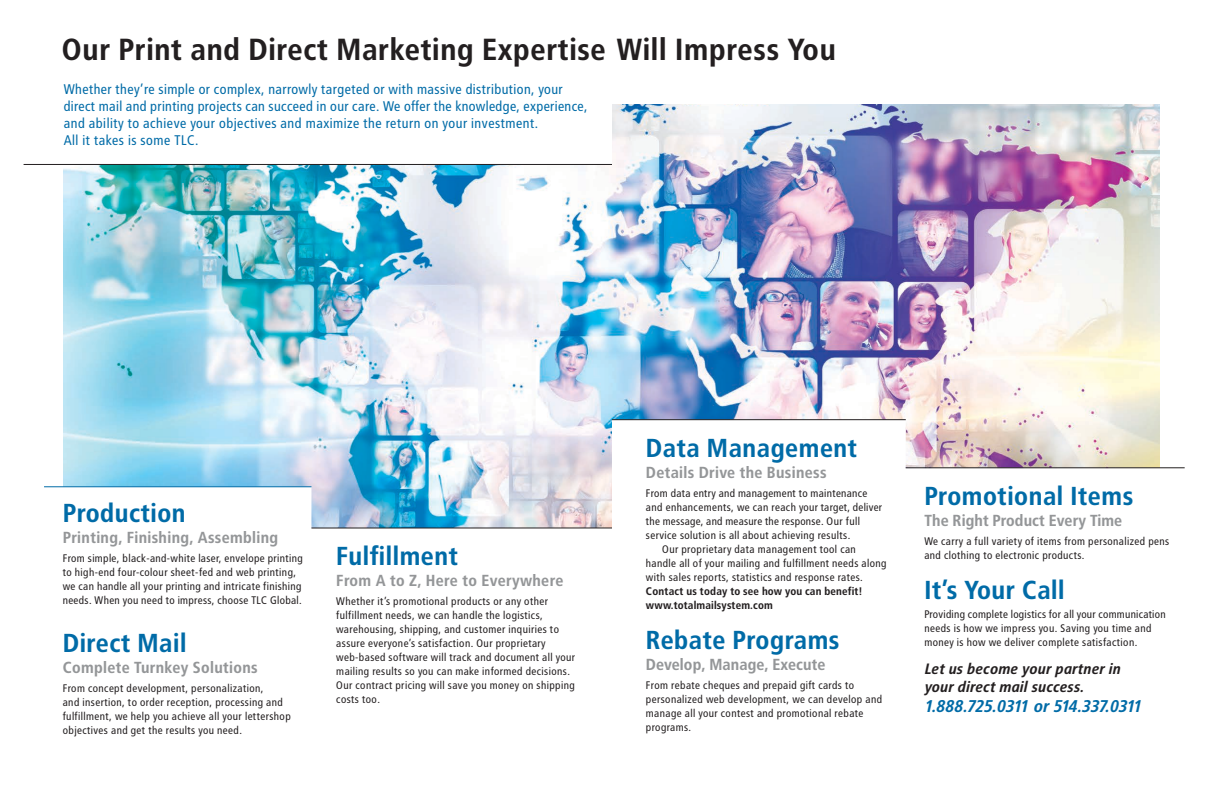
<style>
.page{position:relative;width:1224px;height:792px;background:#fff}
.page>*{position:absolute;margin:0;border:0;box-sizing:border-box;transform-origin:0 0}
.t1{font:700 30.5px "Transit";color:#231f20}
.t2{font:700 26px "Transit";color:#006ba7}
.t3{font:italic 700 17px "Transit";letter-spacing:-.045em;color:#006ba7}
.t4{font:700 16px "Transit";color:#949698}
.t5{font:italic 700 15px/18px "Transit";color:#231f20}
.t6{font:14px/17px "Transit";letter-spacing:-.005em;color:#006ba7}
.t7{font:11px/14px "Transit";color:#231f20}
.t8{font:700 11px/14px "Transit";letter-spacing:-.005em;color:#231f20}
</style>
<div class="page">
<img style="left:64px;top:104px;width:1096px;height:316px">
<div style="left:160px;top:52px;width:452px;height:112px;background:#fff"></div>
<svg style="left:64px;top:104px;width:96px;height:60px"></svg>
<svg style="left:45px;top:420px;width:1140px;height:108px"></svg>
<hr style="left:906px;top:468px;width:279px;height:1px;background:#231f20">
<hr style="left:612px;top:419px;width:294px;height:1px;background:#231f20">
<hr style="left:311px;top:528px;width:301px;height:1px;background:#231f20">
<hr style="left:44px;top:487px;width:267px;height:1px;background:#006ba7">
<hr style="left:24px;top:164px;width:588px;height:1px;background:#231f20">
<h1 class="t1" style="left:62px;top:31px;width:776px">Our Print and Direct Marketing Expertise Will Impress You</h1>
<p class="t6" style="left:64px;top:80px;width:526px">Whether they’re simple or complex, narrowly targeted or with massive distribution, your direct mail and printing projects can succeed in our care. We offer the knowledge, experience, and ability to achieve your objectives and maximize the return on your investment.<br>All it takes is some TLC.</p>
<h2 class="t2" style="left:63px;top:498px;width:125px">Production</h2>
<h3 class="t4" style="left:63px;top:528px;width:217px">Printing, Finishing, Assembling</h3>
<p class="t7" style="left:63px;top:552px;width:242px">From simple, black-and-white laser, envelope printing to high-end four-colour sheet-fed and web printing, we can handle all your printing and intricate finishing needs. When you need to impress, choose TLC Global.</p>
<h2 class="t2" style="left:63px;top:627px;width:126px">Direct Mail</h2>
<h3 class="t4" style="left:63px;top:658px;width:197px">Complete Turnkey Solutions</h3>
<p class="t7" style="left:63px;top:681px;width:230px">From concept development, personalization,<br>and insertion, to order reception, processing and fulfillment, we help you achieve all your lettershop objectives and get the results you need.</p>
<h2 class="t2" style="left:336px;top:541px;width:124px">Fulfillment</h2>
<h3 class="t4" style="left:336px;top:571px;width:229px">From A to Z, Here to Everywhere</h3>
<p class="t7" style="left:336px;top:594px;width:241px">Whether it’s promotional products or any other fulfillment needs, we can handle the logistics, warehousing, shipping, and customer inquiries to assure everyone’s satisfaction. Our proprietary web-based software will track and document all your mailing results so you can make informed decisions.<br>Our contract pricing will save you money on shipping costs too.</p>
<h2 class="t2" style="left:646px;top:433px;width:213px">Data Management</h2>
<h3 class="t4" style="left:646px;top:463px;width:182px">Details Drive the Business</h3>
<p class="t7" style="left:646px;top:486px;width:223px">From data entry and management to maintenance</p>
<p class="t7" style="left:646px;top:500px;width:238px">and enhancements, we can reach your target, deliver</p>
<p class="t7" style="left:646px;top:514px;width:216px">the message, and measure the response. Our full</p>
<p class="t7" style="left:646px;top:528px;width:206px">service solution is all about achieving results.</p>
<p class="t7" style="left:662px;top:542px;width:196px">Our proprietary data management tool can</p>
<p class="t7" style="left:646px;top:556px;width:243px">handle all of your mailing and fulfillment needs along</p>
<p class="t7" style="left:646px;top:570px;width:219px">with sales reports, statistics and response rates.</p>
<p class="t8" style="left:646px;top:584px;width:219px">Contact us today to see how you can benefit! www.totalmailsystem.com</p>
<h2 class="t2" style="left:646px;top:625px;width:196px">Rebate Programs</h2>
<h3 class="t4" style="left:646px;top:655px;width:181px">Develop, Manage, Execute</h3>
<p class="t7" style="left:646px;top:678px;width:238px">From rebate cheques and prepaid gift cards to personalized web development, we can develop and manage all your contest and promotional rebate programs.</p>
<h2 class="t2" style="left:924px;top:481px;width:211px">Promotional Items</h2>
<h3 class="t4" style="left:924px;top:511px;width:200px">The Right Product Every Time</h3>
<p class="t7" style="left:924px;top:535px;width:247px">We carry a full variety of items from personalized pens and clothing to electronic products.</p>
<h2 class="t2" style="left:924px;top:575px;width:142px">It’s Your Call</h2>
<p class="t7" style="left:924px;top:608px;width:243px">Providing complete logistics for all your communication needs is how we impress you. Saving you time and money is how we deliver complete satisfaction.</p>
<h3 class="t5" style="left:924px;top:660px;width:198px">Let us become your partner in your direct mail success.</h3>
<h3 class="t3" style="left:924px;top:696px;width:219px">1.888.725.0311 or 514.337.0311</h3>
</div>
